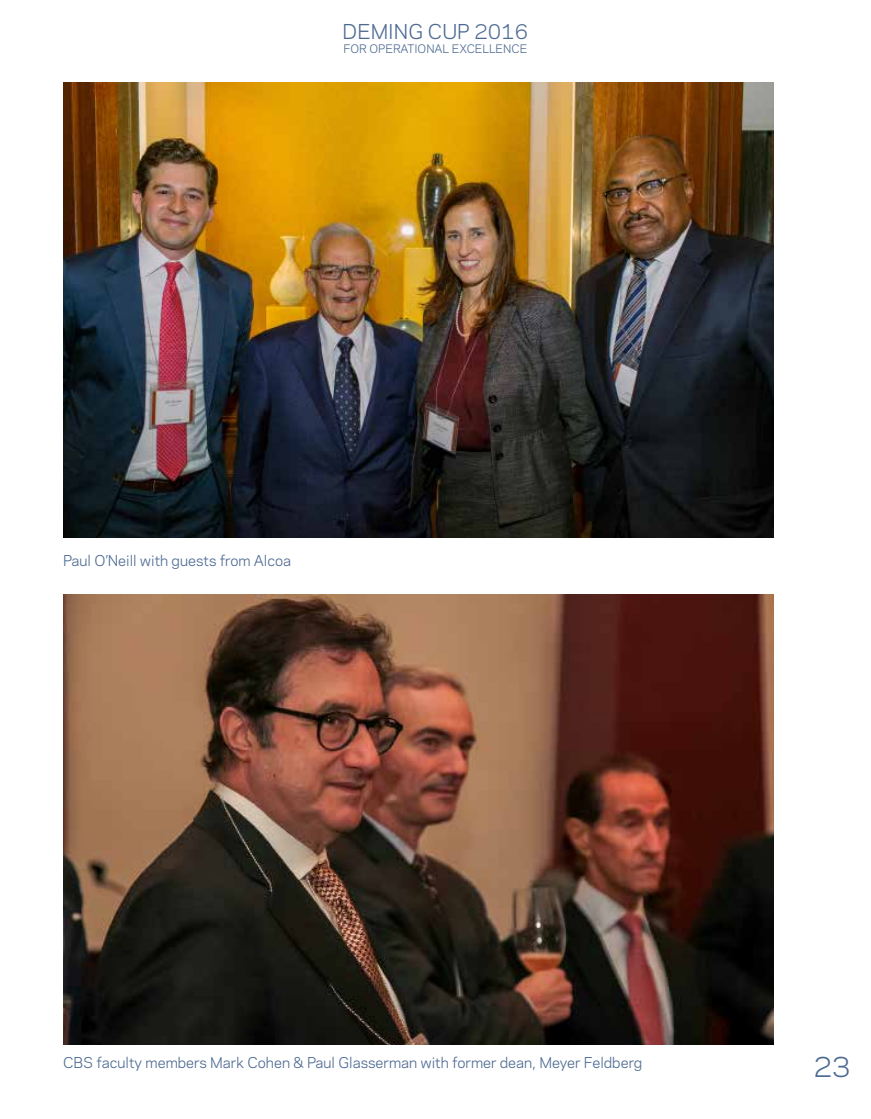
<style>
.page{position:relative;width:871px;height:1119px;background:#fff}
.page>*{position:absolute;margin:0;border:0;box-sizing:border-box;transform-origin:0 0}
.t1{font:26.25px "Galaxie Polaris";color:#4d6a92}
.t2{font:19.25px "Galaxie Polaris";color:#4d6a92}
.t3{font:14px "Galaxie Polaris";color:#4d6a92}
.t4{font:11.03px "Galaxie Polaris";color:#4d6a92}
</style>
<div class="page">
<img style="left:63px;top:594px;width:710px;height:449px">
<img style="left:63px;top:82px;width:710px;height:455px">
<h2 class="t2" style="left:342px;top:17px;width:187px">DEMING CUP 2016</h2>
<p class="t4" style="left:343px;top:41px;width:185px">FOR OPERATIONAL EXCELLENCE</p>
<p class="t3" style="left:63px;top:550px;width:229px">Paul O’Neill with guests from Alcoa</p>
<p class="t3" style="left:63px;top:1051px;width:580px">CBS faculty members Mark Cohen &amp; Paul Glasserman with former dean, Meyer Feldberg</p>
<h1 class="t1" style="left:813px;top:1046px;width:38px">23</h1>
</div>
